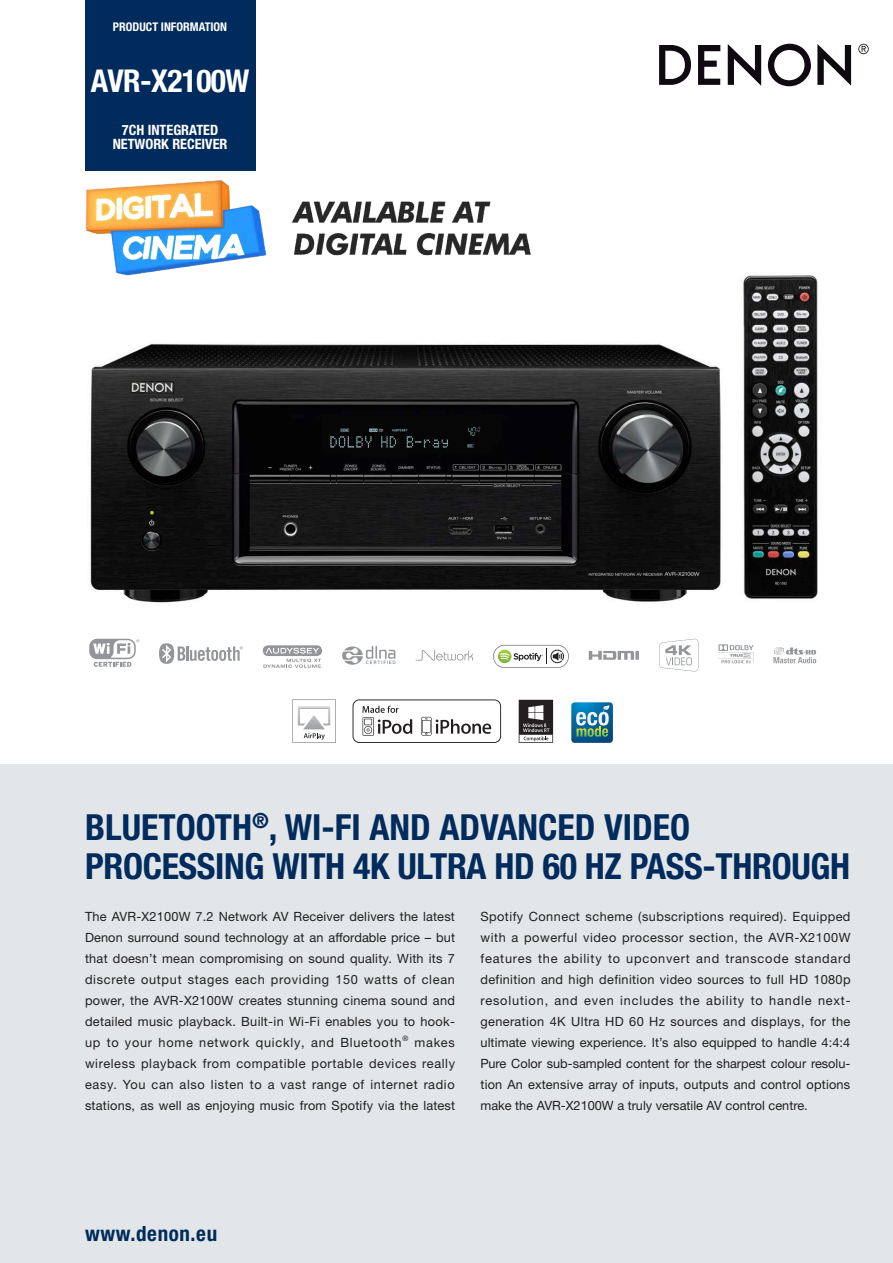
<style>
.page{position:relative;width:893px;height:1263px;background:#fff}
.page>*{position:absolute;margin:0;border:0;box-sizing:border-box;transform-origin:0 0}
.t1{font:700 condensed 36px/39px "Helvetica Neue";letter-spacing:-.01em;color:#002b5c}
.t2{font:700 condensed 31.5px "Helvetica Neue";letter-spacing:-.02em;color:#fff}
.t3{font:700 condensed 21px "Helvetica Neue";letter-spacing:.03em;color:#002b5c}
.t4{font:700 condensed 14.25px/13.5px "Helvetica Neue";color:#fff;text-align:center}
.t5{font:12.75px/21px "Helvetica Neue LTW1 G";letter-spacing:.015em;color:#231f20;text-align:justify}
.t6{font:700 condensed 12px "Helvetica Neue";color:#fff}
.t7{font:7.5px "Helvetica Neue LTW1 G";color:#231f20}
</style>
<div class="page">
<img style="left:90px;top:275px;width:728px;height:328px">
<svg style="left:718px;top:644px;width:35px;height:19px"></svg>
<svg style="left:773px;top:647px;width:43px;height:16px"></svg>
<svg style="left:342px;top:646px;width:54px;height:19px"></svg>
<svg style="left:416px;top:650px;width:57px;height:11px"></svg>
<svg style="left:589px;top:651px;width:50px;height:9px"></svg>
<svg style="left:263px;top:645px;width:59px;height:23px"></svg>
<svg style="left:659px;top:639px;width:39px;height:32px"></svg>
<svg style="left:493px;top:645px;width:76px;height:23px"></svg>
<svg style="left:89px;top:639px;width:50px;height:28px"></svg>
<svg style="left:292px;top:699px;width:44px;height:44px"></svg>
<img style="left:296px;top:703px;width:36px;height:28px">
<svg style="left:353px;top:699px;width:148px;height:44px"></svg>
<svg style="left:519px;top:700px;width:34px;height:43px"></svg>
<img style="left:571px;top:702px;width:42px;height:41px">
<svg style="left:576px;top:705px;width:33px;height:32px"></svg>
<div style="left:0;top:764px;width:893px;height:499px;background:#e2e6e8"></div>
<div style="left:85px;top:0;width:170px;height:170px;background:#002b5c"></div>
<svg style="left:728px;top:44px;width:33px;height:42px"></svg>
<svg style="left:698px;top:45px;width:22px;height:40px"></svg>
<svg style="left:817px;top:44px;width:34px;height:42px"></svg>
<svg style="left:659px;top:45px;width:32px;height:40px"></svg>
<svg style="left:768px;top:44px;width:43px;height:42px"></svg>
<svg style="left:858px;top:44px;width:11px;height:10px"></svg>
<svg style="left:159px;top:643px;width:84px;height:21px"></svg>
<img style="left:85px;top:153px;width:484px;height:148px">
<p class="t6" style="left:113px;top:20px;width:116px">PRODUCT INFORMATION</p>
<h2 class="t2" style="left:91px;top:62px;width:160px">AVR-X2100W</h2>
<p class="t4" style="left:113px;top:123px;width:116px">7CH INTEGRATED<br>NETWORK RECEIVER</p>
<h1 class="t1" style="left:85px;top:808px;width:766px">BLUETOOTH<sup>®</sup>, WI-FI AND ADVANCED VIDEO<br>PROCESSING WITH 4K ULTRA HD 60 HZ PASS-THROUGH</h1>
<p class="t5" style="left:85px;top:906px;width:372px">The AVR-X2100W 7.2 Network AV Receiver delivers the latest Denon surround sound technology at an affordable price – but that doesn’t mean compromising on sound quality. With its 7 discrete output stages each providing 150 watts of clean power, the AVR-X2100W creates stunning cinema sound and detailed music playback. Built-in Wi-Fi enables you to hook&shy;up to your home network quickly, and Bluetooth</p>
<p class="t7" style="left:402px;top:1034px;width:7px">®</p>
<p class="t5" style="left:85px;top:1032px;width:372px;text-indent:329px">makes wireless playback from compatible portable devices really easy. You can also listen to a vast range of internet radio stations, as well as enjoying music from Spotify via the latest</p>
<p class="t5" style="left:480px;top:906px;width:372px">Spotify Connect scheme (subscriptions required). Equipped with a powerful video processor section, the AVR-X2100W features the ability to upconvert and transcode standard definition and high definition video sources to full HD 1080p resolution, and even includes the ability to handle next&shy;generation 4K Ultra HD 60 Hz sources and displays, for the ultimate viewing experience. It’s also equipped to handle 4:4:4<br>Pure Color sub-sampled content for the sharpest colour resolu&shy;tion An extensive array of inputs, outputs and control options make the AVR-X2100W a truly versatile AV control centre.</p>
<h3 class="t3" style="left:85px;top:1221px;width:134px">www.denon.eu</h3>
</div>
